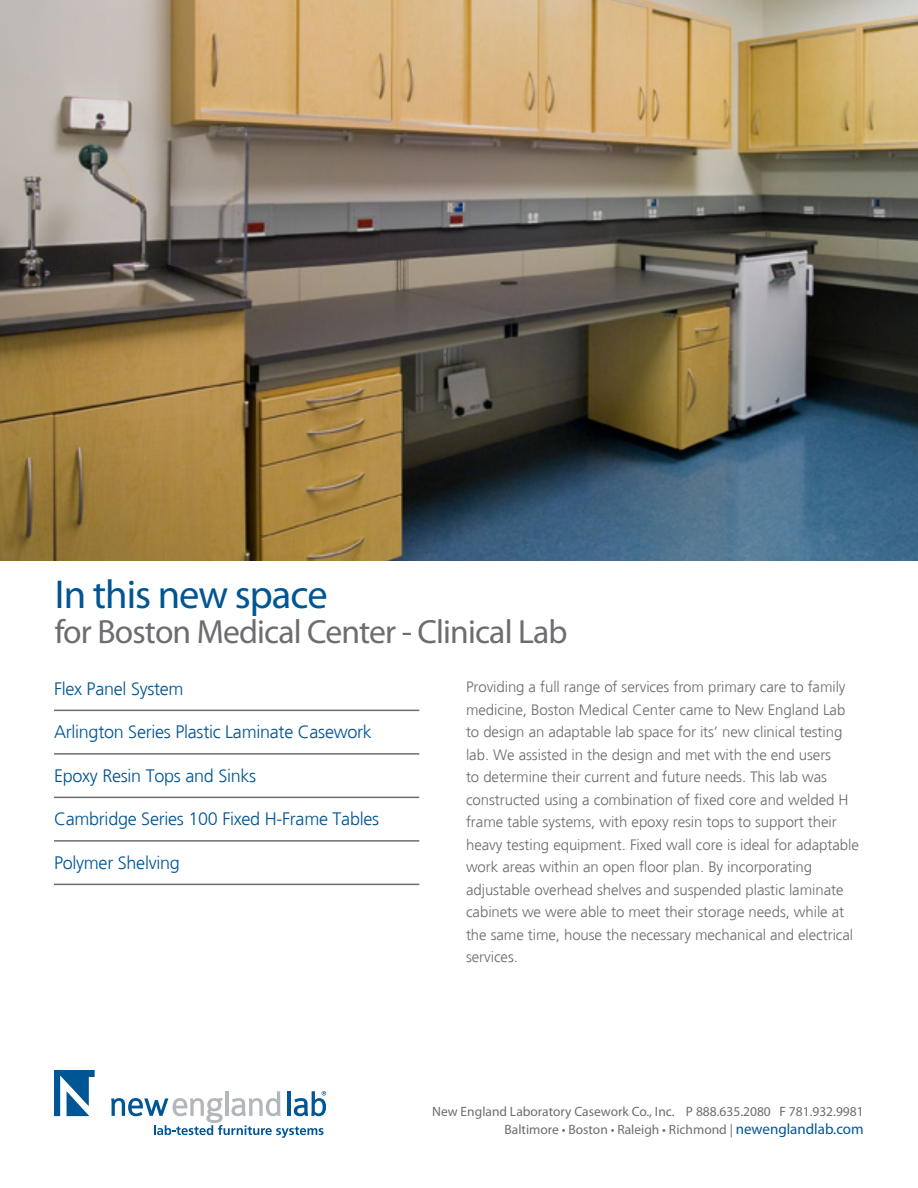
<style>
.page{position:relative;width:918px;height:1188px;background:#fff}
.page>*{position:absolute;margin:0;border:0;box-sizing:border-box;transform-origin:0 0}
.t1{font:40.5px "Myriad Pro";letter-spacing:-.025em;color:#005594}
.t2{font:33.6px "Myriad Pro";letter-spacing:-.025em;color:#6c6d70}
.t3{font:300 18px "Frutiger";letter-spacing:-.015em;color:#005594}
.t4{font:300 15px/22.5px "Frutiger";letter-spacing:-.005em;color:#6c6d70}
.t5{font:13.5px "Myriad Pro";color:#6c6d70}
.s1{font-size:15px;color:#005594}
</style>
<div class="page">
<hr style="left:54px;top:710px;width:365px;height:1px;background:#6c6d70">
<hr style="left:54px;top:753px;width:365px;height:2px;background:#6c6d70">
<hr style="left:54px;top:797px;width:365px;height:1px;background:#6c6d70">
<hr style="left:54px;top:840px;width:365px;height:2px;background:#6c6d70">
<hr style="left:54px;top:884px;width:365px;height:1px;background:#6c6d70">
<svg style="left:54px;top:1070px;width:41px;height:46px"></svg>
<svg style="left:111px;top:1091px;width:215px;height:47px"></svg>
<img style="left:0;top:0;width:918px;height:560px">
<p class="t1" style="left:55px;top:570px;width:274px">In this new space</p>
<p class="t2" style="left:55px;top:611px;width:514px">for Boston Medical Center - Clinical Lab</p>
<p class="t3" style="left:54px;top:678px;width:131px">Flex Panel System</p>
<p class="t3" style="left:54px;top:722px;width:319px">Arlington Series Plastic Laminate Casework</p>
<p class="t3" style="left:54px;top:765px;width:204px">Epoxy Resin Tops and Sinks</p>
<p class="t3" style="left:54px;top:809px;width:327px">Cambridge Series 100 Fixed H-Frame Tables</p>
<p class="t3" style="left:54px;top:852px;width:127px">Polymer Shelving</p>
<p class="t4" style="left:466px;top:676px;width:394px">Providing a full range of services from primary care to family medicine, Boston Medical Center came to New England Lab to design an adaptable lab space for its’ new clinical testing lab. We assisted in the design and met with the end users<br>to determine their current and future needs. This lab was constructed using a combination of fixed core and welded H frame table systems, with epoxy resin tops to support their heavy testing equipment. Fixed wall core is ideal for adaptable work areas within an open floor plan. By incorporating adjustable overhead shelves and suspended plastic laminate cabinets we were able to meet their storage needs, while at the same time, house the necessary mechanical and electrical services.</p>
<p class="t5" style="left:432px;top:1103px;width:433px">New England Laboratory Casework Co., Inc. P 888.635.2080 F 781.932.9981</p>
<p class="t5" style="left:505px;top:1121px;width:361px">Baltimore • Boston • Raleigh • Richmond | <span class="s1">newenglandlab.com</span></p>
</div>
